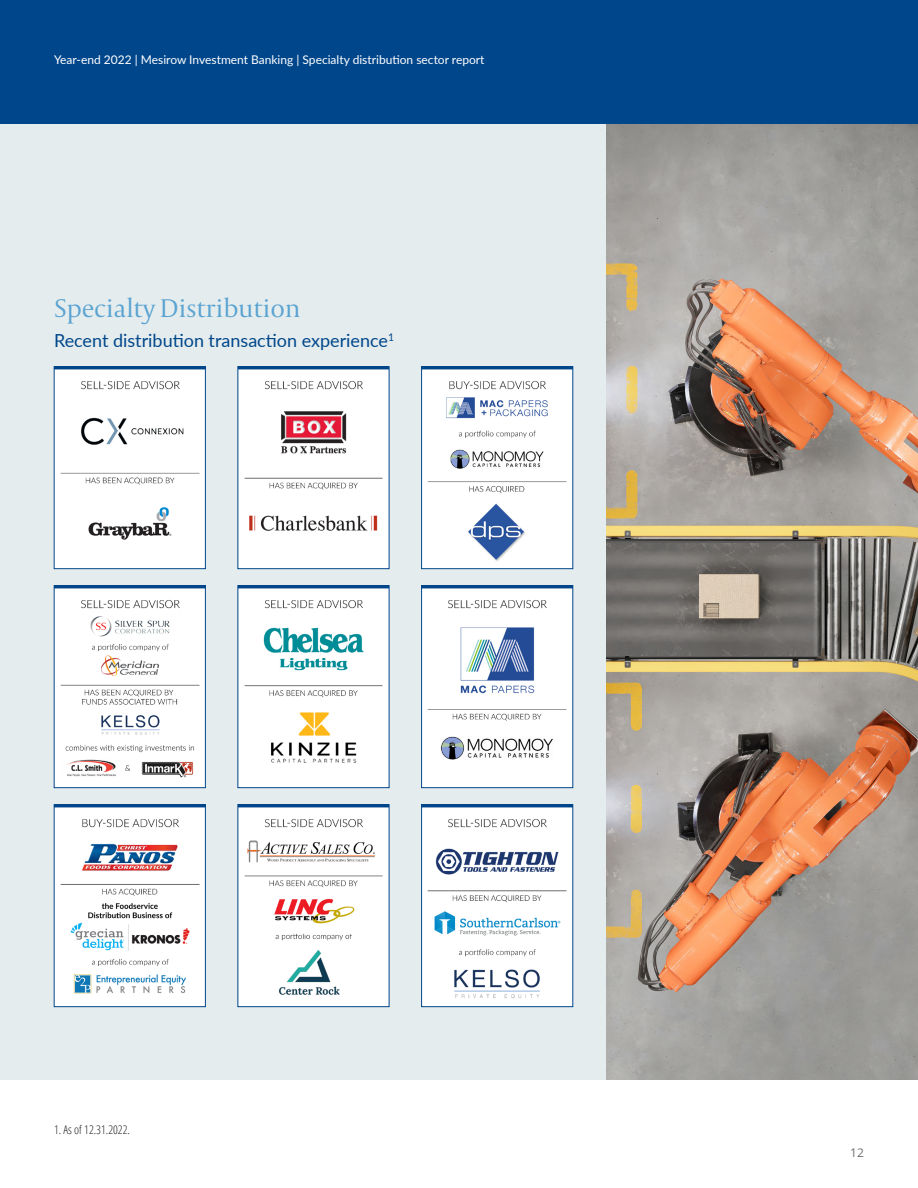
<style>
.page{position:relative;width:918px;height:1188px;background:#fff}
.page>*{position:absolute;margin:0;border:0;box-sizing:border-box;transform-origin:0 0}
._1__Subtitle{font:300 27px "Capitolium 2";letter-spacing:-.01em;color:#5aa3d2}
._3_Subhead_L1{font:18px "Lato";color:#00468b}
.t1{font:12px "Lato";color:#fff}
._9_Footnote{font:300 condensed 12px "Open Sans";color:#231f20}
.t2{font:12px "Open Sans";color:#6c6d70}
</style>
<div class="page">
<div style="left:0;top:0;width:918px;height:124px;background:#00468b"></div>
<div style="left:0;top:124px;width:606px;height:956px;background:#e4eced"></div>
<svg style="left:238px;top:804px;width:151px;height:203px;background:#ebeaeb"></svg>
<svg style="left:54px;top:804px;width:152px;height:203px;background:#e1e4e9"></svg>
<svg style="left:238px;top:366px;width:151px;height:203px;background:#ebe6e9"></svg>
<svg style="left:54px;top:585px;width:152px;height:203px;background:#e9eaed"></svg>
<svg style="left:421px;top:585px;width:152px;height:203px;background:#dfe5ec"></svg>
<svg style="left:54px;top:366px;width:152px;height:203px;background:#eceff1"></svg>
<svg style="left:421px;top:366px;width:152px;height:203px;background:#e2e7ee"></svg>
<svg style="left:421px;top:804px;width:152px;height:203px;background:#e0e6ed"></svg>
<svg style="left:238px;top:585px;width:151px;height:203px;background:#e4ecec"></svg>
<img style="left:606px;top:124px;width:312px;height:956px">
<p class="t1" style="left:54px;top:51px;width:432px">Year-end 2022 | Mesirow Investment Banking | Specialty distribution sector report</p>
<p class="_1__Subtitle" style="left:54px;top:290px;width:248px">Specialty Distribution</p>
<p class="_3_Subhead_L1" style="left:54px;top:328px;width:342px">Recent distribution transaction experience<sup>1</sup></p>
<p class="_9_Footnote" style="left:54px;top:1122px;width:78px">1. As of 12.31.2022.</p>
<p class="t2" style="left:850px;top:1144px;width:15px">12</p>
</div>
